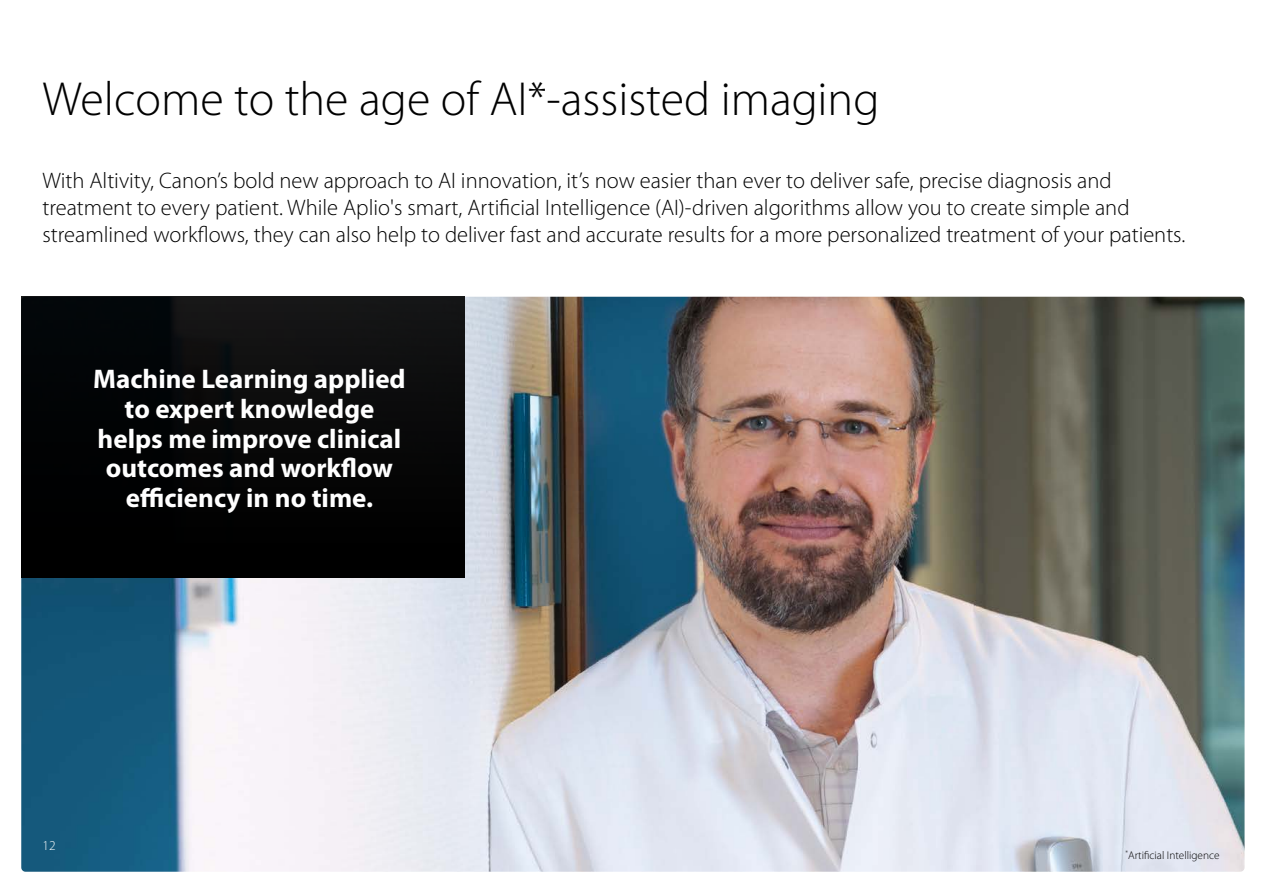
<style>
.page{position:relative;width:1263px;height:893px;background:#fff}
.page>*{position:absolute;margin:0;border:0;box-sizing:border-box;transform-origin:0 0}
.t1{font:300 48px "Myriad Pro";color:#000}
.t2{font:700 27px/29.7px "Myriad Pro";color:#fff;text-align:center}
.t3{font:300 22.5px/27.2px "Myriad Pro";color:#000}
.t4{font:300 13.5px "Myriad Pro";color:#fff}
.t5{font:300 11.25px "Myriad Pro";color:#000}
</style>
<div class="page">
<img style="left:21px;top:297px;width:1223px;height:575px">
<div style="left:21px;top:297px;width:444px;height:281px;background:#000"></div>
<h1 class="t1" style="left:43px;top:73px;width:838px">Welcome to the age of AI*-assisted imaging</h1>
<p class="t3" style="left:43px;top:167px;width:1144px">With Altivity, Canon’s bold new approach to AI innovation, it’s now easier than ever to deliver safe, precise diagnosis and treatment to every patient. While Aplio's smart, Artificial Intelligence (AI)-driven algorithms allow you to create simple and streamlined workflows, they can also help to deliver fast and accurate results for a more personalized treatment of your patients.</p>
<p class="t2" style="left:93px;top:363px;width:314px">Machine Learning applied to expert knowledge helps me improve clinical outcomes and workflow efficiency in no time.</p>
<p class="t4" style="left:43px;top:838px;width:15px">12</p>
<p class="t5" style="left:1125px;top:849px;width:95px"><sup>*</sup>Artificial Intelligence</p>
</div>
